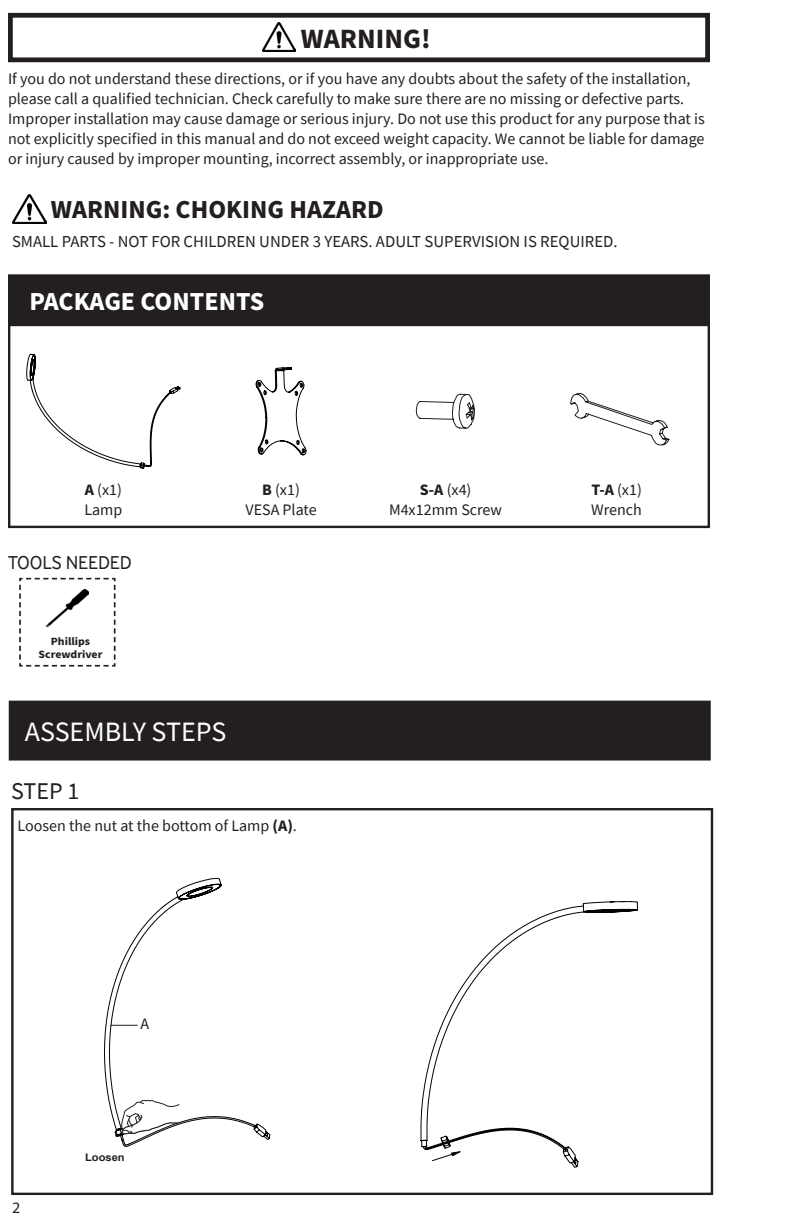
<style>
.page{position:relative;width:792px;height:1224px;background:#fff}
.page>*{position:absolute;margin:0;border:0;box-sizing:border-box;transform-origin:0 0}
.t1{font:28px "Source Sans Pro";color:#fff}
.t2{font:700 28px "Source Sans Pro";color:#231f20}
.t3{font:700 26px "Source Sans Pro";color:#231f20}
.t4{font:700 26px "Source Sans Pro";color:#fff}
.t5{font:24px "Source Sans Pro";color:#231f20}
.t6{font:19.2px "Inter Face";color:#231f20}
.t7{font:16.8px "Source Sans Pro";color:#231f20}
.t8{font:16px/20px "Source Sans Pro";color:#231f20}
.t9{font:16px "Myriad Pro";color:#231f20}
.t10{font:700 11.2px/13.4px "Source Sans Pro";color:#231f20;text-align:center;scale:1.06 1}
.t11{font:700 10.4px "Arial";color:#231f20;scale:1.07 1}
.s1{font-weight:700}
</style>
<div class="page">
<img style="left:262px;top:22px;width:34px;height:30px">
<div style="left:8px;top:13px;width:702px;height:49px;border:5px solid #231f20"></div>
<div style="left:10px;top:702px;width:700px;height:57px;background:#231f20"></div>
<div style="left:9px;top:701px;width:702px;height:60px;border:2px solid #231f20"></div>
<img style="left:13px;top:194px;width:33px;height:30px">
<div style="left:9px;top:276px;width:700px;height:49px;background:#231f20"></div>
<div style="left:8px;top:274px;width:702px;height:52px;border:2px solid #231f20"></div>
<svg style="left:26px;top:354px;width:155px;height:115px"></svg>
<svg style="left:256px;top:367px;width:51px;height:88px"></svg>
<div style="left:11px;top:808px;width:702px;height:387px;border:2px solid #231f20"></div>
<svg style="left:104px;top:878px;width:166px;height:269px"></svg>
<svg style="left:120px;top:1099px;width:60px;height:36px"></svg>
<svg style="left:421px;top:901px;width:217px;height:267px"></svg>
<svg style="left:432px;top:1152px;width:28px;height:9px"></svg>
<svg style="left:110px;top:1025px;width:28px;height:1px"></svg>
<svg style="left:19px;top:577px;width:97px;height:90px"></svg>
<img style="left:47px;top:590px;width:41px;height:37px">
<svg style="left:416px;top:393px;width:59px;height:36px"></svg>
<svg style="left:570px;top:393px;width:100px;height:53px"></svg>
<p class="t2" style="left:301px;top:20px;width:131px">WARNING!</p>
<p class="t8" style="left:8px;top:68px;width:698px">If you do not understand these directions, or if you have any doubts about the safety of the installation, please call a qualified technician. Check carefully to make sure there are no missing or defective parts.<br>Improper installation may cause damage or serious injury. Do not use this product for any purpose that is not explicitly specified in this manual and do not exceed weight capacity. We cannot be liable for damage or injury caused by improper mounting, incorrect assembly, or inappropriate use.</p>
<p class="t3" style="left:51px;top:191px;width:334px">WARNING: CHOKING HAZARD</p>
<p class="t7" style="left:12px;top:231px;width:607px">SMALL PARTS - NOT FOR CHILDREN UNDER 3 YEARS. ADULT SUPERVISION IS REQUIRED.</p>
<p class="t4" style="left:30px;top:284px;width:236px">PACKAGE CONTENTS</p>
<p class="t8" style="left:85px;top:479px;width:39px"><span class="s1">A</span> (x1)</p>
<p class="t8" style="left:84px;top:499px;width:39px">Lamp</p>
<p class="t6" style="left:8px;top:552px;width:125px">TOOLS NEEDED</p>
<p class="t8" style="left:262px;top:479px;width:39px"><span class="s1">B</span> (x1)</p>
<p class="t8" style="left:245px;top:499px;width:73px">VESA Plate</p>
<p class="t10" style="left:39px;top:634px;width:62px">Phillips<br>Screwdriver</p>
<p class="t1" style="left:25px;top:714px;width:203px">ASSEMBLY STEPS</p>
<p class="t5" style="left:11px;top:776px;width:70px">STEP 1</p>
<p class="t8" style="left:18px;top:816px;width:281px">Loosen the nut at the bottom of Lamp <span class="s1">(A)</span>.</p>
<p class="t9" style="left:12px;top:1197px;width:10px">2</p>
<p class="t8" style="left:140px;top:1014px;width:10px">A</p>
<p class="t11" style="left:85px;top:1150px;width:39px">Loosen</p>
<p class="t8" style="left:420px;top:479px;width:53px"><span class="s1">S-A</span> (x4)</p>
<p class="t8" style="left:389px;top:499px;width:115px">M4x12mm Screw</p>
<p class="t8" style="left:591px;top:479px;width:52px"><span class="s1">T-A</span> (x1)</p>
<p class="t8" style="left:591px;top:499px;width:52px">Wrench</p>
</div>
